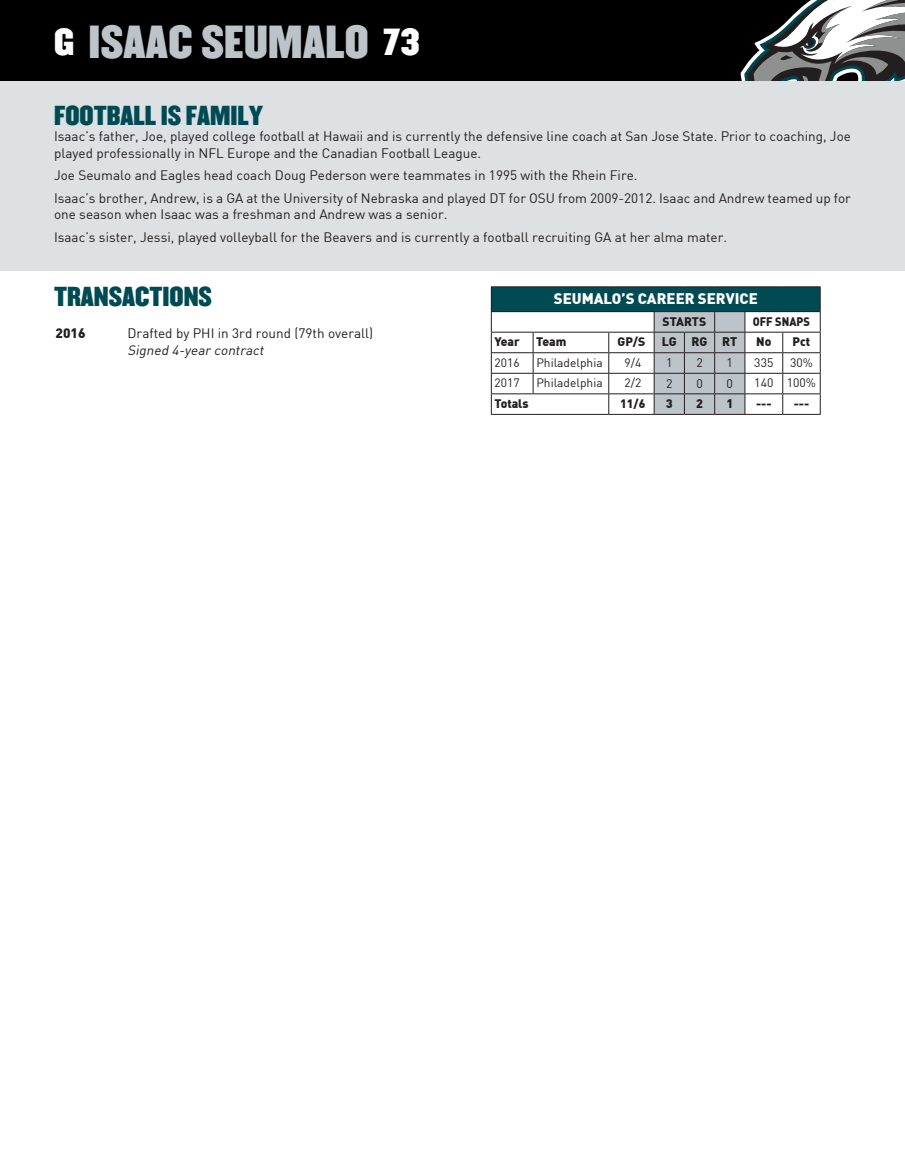
<style>
.page{position:relative;width:905px;height:1175px;background:#fff}
.page>*{position:absolute;margin:0;border:0;box-sizing:border-box;transform-origin:0 0}
.t1{font:40.5px "Champion HTF Middleweight";letter-spacing:.01em;color:#bcc4c9}
.t2{font:24px "Champion HTF Middleweight";color:#004b53}
.t3{font:900 15px "DIN";color:#fff}
.t4{font:13.5px/22.5px "DIN";color:#231f20}
.t5{font:italic 13.5px "DIN";color:#231f20}
.t6{font:900 13.5px "DIN";color:#231f20}
.t7{font:900 12.3px "DIN";color:#231f20}
.t8{font:12.3px "DIN";color:#231f20}
.t9{font:900 12.15px "DIN";color:#231f20}
.t10{font:12.15px "DIN";color:#231f20}
.t11{font:900 12.15px "DIN";color:#231f20;scale:.9 1}
.t12{font:12px "DIN";color:#231f20}
.t13{font:900 12px "DIN";color:#231f20}
.s1{font-size:33px;color:#fff}
</style>
<div class="page">
<div style="left:0;top:80px;width:904px;height:190px;background:#dde1e4"></div>
<div style="left:0;top:0;width:904px;height:80px;background:#000"></div>
<svg style="left:740px;top:0;width:164px;height:80px"></svg>
<div style="left:491px;top:287px;width:329px;height:25px;background:#004b53"></div>
<hr style="left:491px;top:286px;width:42px;height:1px;background:#231f20">
<hr style="left:533px;top:286px;width:75px;height:1px;background:#231f20">
<hr style="left:608px;top:286px;width:46px;height:1px;background:#231f20">
<hr style="left:654px;top:286px;width:30px;height:1px;background:#231f20">
<hr style="left:684px;top:286px;width:30px;height:1px;background:#231f20">
<hr style="left:714px;top:286px;width:31px;height:1px;background:#231f20">
<hr style="left:745px;top:286px;width:37px;height:1px;background:#231f20">
<hr style="left:782px;top:286px;width:38px;height:1px;background:#231f20">
<hr style="left:491px;top:311px;width:42px;height:1px;background:#231f20">
<hr style="left:533px;top:311px;width:75px;height:1px;background:#231f20">
<hr style="left:608px;top:311px;width:46px;height:1px;background:#231f20">
<hr style="left:654px;top:311px;width:30px;height:1px;background:#231f20">
<hr style="left:684px;top:311px;width:30px;height:1px;background:#231f20">
<hr style="left:714px;top:311px;width:31px;height:1px;background:#231f20">
<hr style="left:745px;top:311px;width:37px;height:1px;background:#231f20">
<hr style="left:782px;top:311px;width:38px;height:1px;background:#231f20">
<hr style="left:491px;top:332px;width:42px;height:1px;background:#231f20">
<hr style="left:533px;top:332px;width:75px;height:1px;background:#231f20">
<hr style="left:608px;top:332px;width:46px;height:1px;background:#231f20">
<hr style="left:745px;top:332px;width:37px;height:1px;background:#231f20">
<hr style="left:782px;top:332px;width:38px;height:1px;background:#231f20">
<hr style="left:491px;top:352px;width:42px;height:1px;background:#231f20">
<hr style="left:533px;top:352px;width:75px;height:1px;background:#231f20">
<hr style="left:608px;top:352px;width:46px;height:1px;background:#231f20">
<hr style="left:745px;top:352px;width:37px;height:1px;background:#231f20">
<hr style="left:782px;top:352px;width:38px;height:1px;background:#231f20">
<hr style="left:491px;top:373px;width:42px;height:1px;background:#231f20">
<hr style="left:533px;top:373px;width:75px;height:1px;background:#231f20">
<svg style="left:532px;top:332px;width:1px;height:61px"></svg>
<hr style="left:608px;top:373px;width:46px;height:1px;background:#231f20">
<hr style="left:745px;top:373px;width:37px;height:1px;background:#231f20">
<hr style="left:782px;top:373px;width:38px;height:1px;background:#231f20">
<hr style="left:491px;top:393px;width:42px;height:1px;background:#231f20">
<svg style="left:491px;top:287px;width:1px;height:127px"></svg>
<hr style="left:533px;top:393px;width:75px;height:1px;background:#231f20">
<hr style="left:608px;top:393px;width:46px;height:1px;background:#231f20">
<svg style="left:608px;top:332px;width:1px;height:82px"></svg>
<hr style="left:745px;top:393px;width:37px;height:1px;background:#231f20">
<svg style="left:653px;top:312px;width:92px;height:102px;background:#b4bbc0"></svg>
<hr style="left:782px;top:393px;width:38px;height:1px;background:#231f20">
<svg style="left:782px;top:332px;width:1px;height:82px"></svg>
<svg style="left:819px;top:287px;width:1px;height:127px"></svg>
<hr style="left:491px;top:414px;width:42px;height:1px;background:#231f20">
<hr style="left:533px;top:414px;width:75px;height:1px;background:#231f20">
<hr style="left:608px;top:414px;width:46px;height:1px;background:#231f20">
<hr style="left:654px;top:414px;width:30px;height:1px;background:#231f20">
<hr style="left:684px;top:414px;width:30px;height:1px;background:#231f20">
<hr style="left:714px;top:414px;width:31px;height:1px;background:#231f20">
<hr style="left:745px;top:414px;width:37px;height:1px;background:#231f20">
<hr style="left:782px;top:414px;width:38px;height:1px;background:#231f20">
<h1 class="t1" style="left:54px;top:15px;width:367px"><span class="s1">G</span> ISAAC SEUMALO <span class="s1">73</span></h1>
<h2 class="t2" style="left:54px;top:100px;width:211px">FOOTBALL IS FAMILY</h2>
<p class="t4" style="left:54px;top:128px;width:798px;line-height:16.5px">Isaac’s father, Joe, played college football at Hawaii and is currently the defensive line coach at San Jose State. Prior to coaching, Joe played professionally in NFL Europe and the Canadian Football League.</p>
<p class="t4" style="left:54px;top:164px;width:798px">Joe Seumalo and Eagles head coach Doug Pederson were teammates in 1995 with the Rhein Fire.<br>Isaac’s brother, Andrew, is a GA at the University of Nebraska and played DT for OSU from 2009-2012. Isaac and Andrew teamed up for</p>
<p class="t4" style="left:54px;top:203px;width:674px">one season when Isaac was a freshman and Andrew was a senior.<br>Isaac’s sister, Jessi, played volleyball for the Beavers and is currently a football recruiting GA at her alma mater.</p>
<h2 class="t2" style="left:54px;top:281px;width:159px">TRANSACTIONS</h2>
<p class="t6" style="left:56px;top:324px;width:32px">2016</p>
<p class="t4" style="left:127px;top:322px;width:247px">Drafted by PHI in 3rd round (79th overall)</p>
<p class="t5" style="left:127px;top:341px;width:140px">Signed 4-year contract</p>
<p class="t3" style="left:553px;top:288px;width:205px">SEUMALO’S CAREER SERVICE</p>
<p class="t9" style="left:662px;top:313px;width:45px">STARTS</p>
<p class="t11" style="left:752px;top:313px;width:65px">OFF SNAPS</p>
<p class="t9" style="left:494px;top:334px;width:27px">Year</p>
<p class="t9" style="left:536px;top:334px;width:32px">Team</p>
<p class="t9" style="left:617px;top:334px;width:29px">GP/S</p>
<p class="t7" style="left:662px;top:334px;width:77px">LG RG RT</p>
<p class="t9" style="left:756px;top:334px;width:17px">No</p>
<p class="t9" style="left:792px;top:334px;width:19px">Pct</p>
<p class="t12" style="left:494px;top:355px;width:27px">2016</p>
<p class="t12" style="left:536px;top:355px;width:68px">Philadelphia</p>
<p class="t12" style="left:624px;top:355px;width:18px">9/4</p>
<p class="t8" style="left:666px;top:355px;width:8px">1</p>
<p class="t8" style="left:696px;top:355px;width:8px">2</p>
<p class="t8" style="left:726px;top:355px;width:8px">1</p>
<p class="t10" style="left:754px;top:355px;width:21px">335</p>
<p class="t10" style="left:790px;top:355px;width:24px">30%</p>
<p class="t12" style="left:494px;top:375px;width:27px">2017</p>
<p class="t12" style="left:536px;top:375px;width:68px">Philadelphia</p>
<p class="t12" style="left:624px;top:375px;width:18px">2/2</p>
<p class="t8" style="left:666px;top:375px;width:8px">2</p>
<p class="t8" style="left:696px;top:375px;width:8px">0</p>
<p class="t8" style="left:726px;top:375px;width:8px">0</p>
<p class="t10" style="left:754px;top:375px;width:63px">140 100%</p>
<p class="t9" style="left:494px;top:395px;width:36px">Totals</p>
<p class="t13" style="left:620px;top:395px;width:27px">11/6</p>
<p class="t7" style="left:666px;top:395px;width:8px">3</p>
<p class="t7" style="left:696px;top:395px;width:8px">2</p>
<p class="t7" style="left:726px;top:395px;width:8px">1</p>
<p class="t9" style="left:756px;top:395px;width:17px">---</p>
<p class="t9" style="left:793px;top:395px;width:17px">---</p>
</div>
